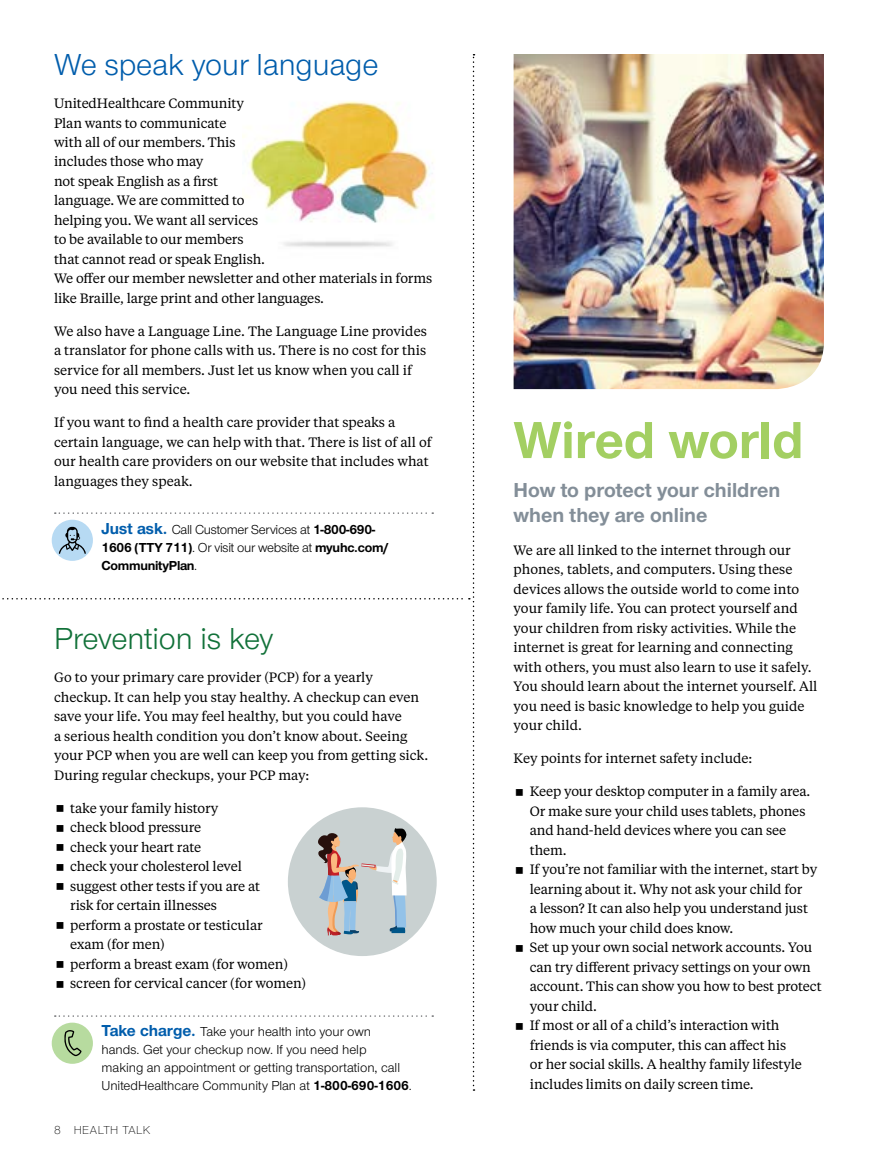
<style>
.page{position:relative;width:878px;height:1161px;background:#fff}
.page>*{position:absolute;margin:0;border:0;box-sizing:border-box;transform-origin:0 0}
.t1{font:700 54px "UHC Sans";color:#a3cf62}
.t2{font:31.5px "UHC Sans";color:#005dac}
.t3{font:31.5px "UHC Sans";letter-spacing:-.005em;color:#117139}
.t4{font:700 21px/25.2px "UHC Sans";color:#838e98}
.t5{font:13.5px/19.5px "UHC Serif Text";letter-spacing:-.005em;color:#000}
.t6{font:13.5px/18px "UHC Sans";color:#000}
.t7{font:700 13.5px/18px "UHC Sans";letter-spacing:-.02em;color:#000}
.t8{font:300 12px "UHC Sans";letter-spacing:.04em;color:#000}
.s1{font-size:16.5px;color:#005dac}
.s2{font-weight:400}
.s3{font-weight:700;font-size:16.5px;color:#005dac}
.s4{font-weight:700}
</style>
<div class="page">
<img style="left:513px;top:54px;width:311px;height:335px">
<svg style="left:2px;top:54px;width:472px;height:1037px"></svg>
<h2 class="t2" style="left:54px;top:44px;width:326px">We speak your language</h2>
<p class="t5" style="left:54px;top:93px;width:379px">UnitedHealthcare Community<br>Plan wants to communicate<br>with all of our members. This<br>includes those who may<br>not speak English as a first<br>language. We are committed to<br>helping you. We want all services<br>to be available to our members<br>that cannot read or speak English.<br>We offer our member newsletter and other materials in forms like Braille, large print and other languages.</p>
<p class="t5" style="left:54px;top:321px;width:374px">We also have a Language Line. The Language Line provides a translator for phone calls with us. There is no cost for this service for all members. Just let us know when you call if you need this service.</p>
<p class="t5" style="left:54px;top:412px;width:379px">If you want to find a health care provider that speaks a certain language, we can help with that. There is list of all of our health care providers on our website that includes what languages they speak.</p>
<p class="t7" style="left:102px;top:520px;width:289px"><span class="s1">Just ask.</span> <span class="s2">Call Customer Services at</span> 1-800-690-<br>1606 (TTY 711)<span class="s2">. Or visit our website at</span> myuhc.com/<br>CommunityPlan<span class="s2">.</span></p>
<h2 class="t3" style="left:54px;top:619px;width:221px">Prevention is key</h2>
<p class="t5" style="left:54px;top:667px;width:376px">Go to your primary care provider (PCP) for a yearly checkup. It can help you stay healthy. A checkup can even save your life. You may feel healthy, but you could have<br>a serious health condition you don’t know about. Seeing your PCP when you are well can keep you from getting sick.<br>During regular checkups, your PCP may:</p>
<p class="t5" style="left:70px;top:798px;width:237px">take your family history<br>check blood pressure<br>check your heart rate<br>check your cholesterol level<br>suggest other tests if you are at<br>risk for certain illnesses<br>perform a prostate or testicular<br>exam (for men)<br>perform a breast exam (for women) screen for cervical cancer (for women)</p>
<p class="t6" style="left:101px;top:1023px;width:312px"><span class="s3">Take charge.</span> Take your health into your own hands. Get your checkup now. If you need help<br>making an appointment or getting transportation, call UnitedHealthcare Community Plan at <span class="s4">1-800-690-1606</span>.</p>
<p class="t8" style="left:54px;top:1122px;width:98px">8 HEALTH TALK</p>
<h1 class="t1" style="left:513px;top:404px;width:291px">Wired world</h1>
<h3 class="t4" style="left:513px;top:476px;width:268px">How to protect your children when they are online</h3>
<p class="t5" style="left:513px;top:540px;width:305px">We are all linked to the internet through our phones, tablets, and computers. Using these devices allows the outside world to come into your family life. You can protect yourself and your children from risky activities. While the internet is great for learning and connecting with others, you must also learn to use it safely.<br>You should learn about the internet yourself. All you need is basic knowledge to help you guide your child.</p>
<p class="t5" style="left:513px;top:748px;width:240px">Key points for internet safety include:</p>
<p class="t5" style="left:530px;top:781px;width:293px">Keep your desktop computer in a family area.<br>Or make sure your child uses tablets, phones and hand-held devices where you can see them.<br>If you’re not familiar with the internet, start by learning about it. Why not ask your child for<br>a lesson? It can also help you understand just how much your child does know.<br>Set up your own social network accounts. You can try different privacy settings on your own account. This can show you how to best protect your child.<br>If most or all of a child’s interaction with friends is via computer, this can affect his<br>or her social skills. A healthy family lifestyle includes limits on daily screen time.</p>
</div>
